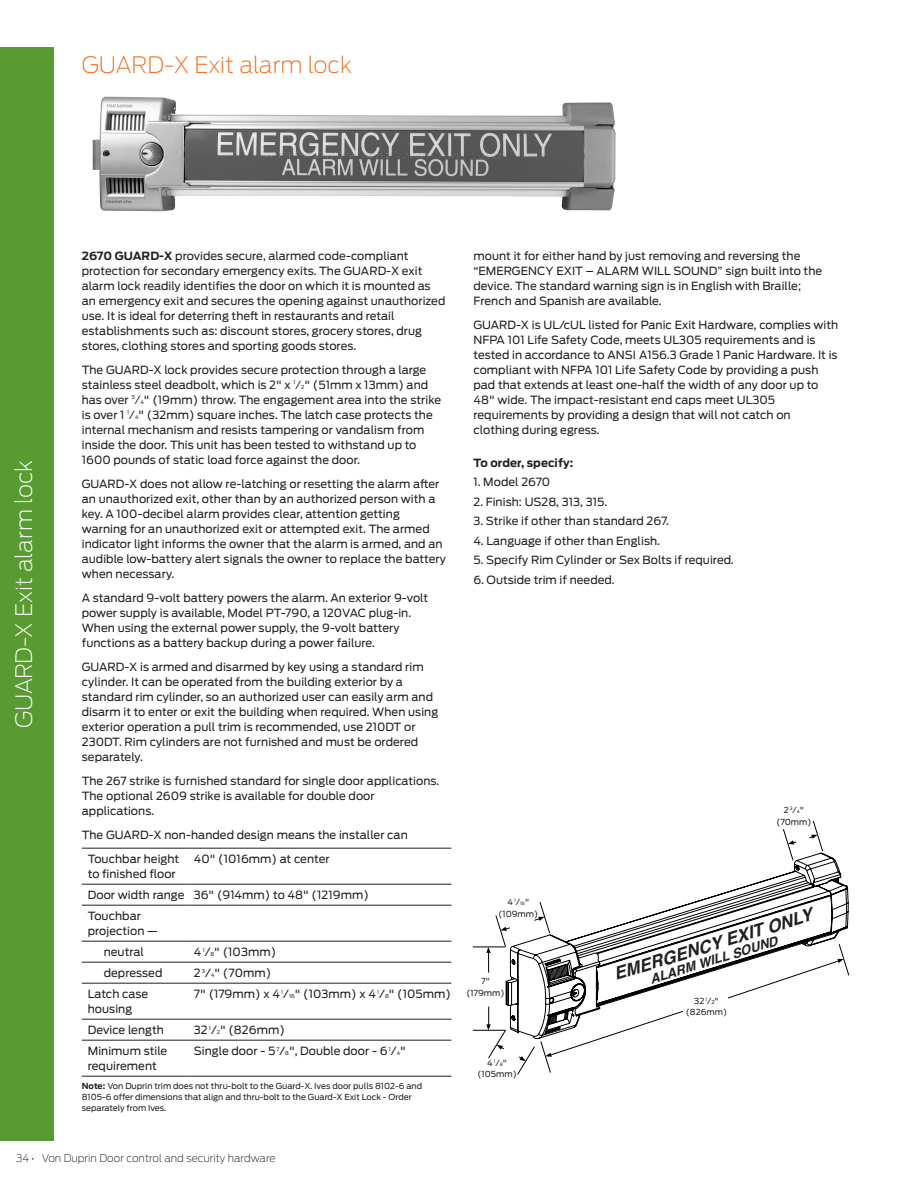
<style>
.page{position:relative;width:918px;height:1188px;background:#fff}
.page>*{position:absolute;margin:0;border:0;box-sizing:border-box;transform-origin:0 0}
.t1{font:200 22.5px "Antenna";letter-spacing:-.015em;color:#fff}
.page_heads{font:200 22.5px "Antenna";color:#f36e21}
.t2{font:italic 700 17.4px "Helvetica";color:#231f20}
.t3{font:italic 700 13.05px "Helvetica";color:#231f20}
._7_5_10_AntReg{font:11.25px/15px "Antenna";letter-spacing:.005em;color:#231f20}
._7_5_10_Chart_text{font:11.25px/15px "Antenna";letter-spacing:.005em;color:#231f20}
._7_5_10_Body_Bullet{font:11.25px "Antenna";letter-spacing:.005em;color:#231f20}
._7_5_10_AntBold{font:700 11.25px "Antenna";letter-spacing:.005em;color:#231f20}
.t4{font:200 10.5px "Antenna";color:#231f20}
._5_5_7_5_Note{font:8.25px/11.2px "Antenna";color:#231f20;text-align:center}
.s1{font-weight:700}
.s2{font-size:5.25px}
.s3{font-size:4.5px}
</style>
<div class="page">
<div style="left:0;top:47px;width:54px;height:1094px;background:#589b31"></div>
<img style="left:93px;top:97px;width:523px;height:114px">
<svg style="left:505px;top:852px;width:344px;height:181px"></svg>
<hr style="left:473px;top:947px;width:32px;height:1px;background:#000">
<hr style="left:473px;top:1030px;width:32px;height:1px;background:#000">
<svg style="left:486px;top:1007px;width:20px;height:52px"></svg>
<svg style="left:534px;top:902px;width:16px;height:32px"></svg>
<svg style="left:486px;top:915px;width:24px;height:58px"></svg>
<svg style="left:809px;top:822px;width:14px;height:30px"></svg>
<svg style="left:783px;top:829px;width:14px;height:32px"></svg>
<svg style="left:727px;top:944px;width:122px;height:55px"></svg>
<svg style="left:517px;top:1011px;width:166px;height:64px"></svg>
<hr style="left:82px;top:848px;width:106px;height:1px;background:#231f20">
<hr style="left:188px;top:848px;width:263px;height:1px;background:#231f20">
<hr style="left:82px;top:884px;width:106px;height:1px;background:#231f20">
<hr style="left:188px;top:884px;width:263px;height:1px;background:#231f20">
<hr style="left:82px;top:905px;width:106px;height:1px;background:#231f20">
<hr style="left:188px;top:905px;width:263px;height:1px;background:#231f20">
<hr style="left:82px;top:941px;width:106px;height:1px;background:#231f20">
<hr style="left:188px;top:941px;width:263px;height:1px;background:#231f20">
<hr style="left:82px;top:962px;width:106px;height:1px;background:#231f20">
<hr style="left:188px;top:962px;width:263px;height:1px;background:#231f20">
<hr style="left:82px;top:983px;width:106px;height:1px;background:#231f20">
<hr style="left:188px;top:983px;width:263px;height:1px;background:#231f20">
<hr style="left:82px;top:1019px;width:106px;height:1px;background:#231f20">
<hr style="left:188px;top:1019px;width:263px;height:1px;background:#231f20">
<hr style="left:82px;top:1040px;width:106px;height:1px;background:#231f20">
<hr style="left:188px;top:1040px;width:263px;height:1px;background:#231f20">
<hr style="left:82px;top:1076px;width:106px;height:1px;background:#231f20">
<hr style="left:188px;top:1076px;width:263px;height:1px;background:#231f20">
<p class="page_heads" style="left:82px;top:51px;width:272px">GUARD-X Exit alarm lock</p>
<p class="t1" style="left:10px;top:728px;width:269px;rotate:-90deg">GUARD-X Exit alarm lock</p>
<p class="_7_5_10_AntReg" style="left:82px;top:248px;width:365px"><span class="s1">2670 GUARD-X</span> provides secure, alarmed code-compliant protection for secondary emergency exits. The GUARD-X exit alarm lock readily identifies the door on which it is mounted as an emergency exit and secures the opening against unauthorized use. It is ideal for deterring theft in restaurants and retail establishments such as: discount stores, grocery stores, drug stores, clothing stores and sporting goods stores.</p>
<p class="_7_5_10_AntReg" style="left:82px;top:362px;width:361px">The GUARD-X lock provides secure protection through a large stainless steel deadbolt, which is 2" x <sup>1</sup>⁄<span class="s2">2</span>" (51mm x 13mm) and has over <sup>3</sup>⁄<span class="s2">4</span>" (19mm) throw. The engagement area into the strike is over 1 <sup>1</sup>⁄<span class="s2">4</span>" (32mm) square inches. The latch case protects the internal mechanism and resists tampering or vandalism from inside the door. This unit has been tested to withstand up to 1600 pounds of static load force against the door.</p>
<p class="_7_5_10_AntReg" style="left:82px;top:476px;width:366px">GUARD-X does not allow re-latching or resetting the alarm after an unauthorized exit, other than by an authorized person with a key. A 100-decibel alarm provides clear, attention getting warning for an unauthorized exit or attempted exit. The armed indicator light informs the owner that the alarm is armed, and an audible low-battery alert signals the owner to replace the battery when necessary.</p>
<p class="_7_5_10_AntReg" style="left:82px;top:590px;width:348px">A standard 9-volt battery powers the alarm. An exterior 9-volt power supply is available, Model PT-790, a 120VAC plug-in.<br>When using the external power supply, the 9-volt battery functions as a battery backup during a power failure.</p>
<p class="_7_5_10_AntReg" style="left:82px;top:659px;width:358px">GUARD-X is armed and disarmed by key using a standard rim cylinder. It can be operated from the building exterior by a standard rim cylinder, so an authorized user can easily arm and disarm it to enter or exit the building when required. When using exterior operation a pull trim is recommended, use 210DT or 230DT. Rim cylinders are not furnished and must be ordered separately.</p>
<p class="_7_5_10_AntReg" style="left:82px;top:773px;width:359px">The 267 strike is furnished standard for single door applications.<br>The optional 2609 strike is available for double door applications.</p>
<p class="_7_5_10_AntReg" style="left:82px;top:827px;width:327px">The GUARD-X non-handed design means the installer can</p>
<p class="_7_5_10_Chart_text" style="left:88px;top:851px;width:93px">Touchbar height to finished floor</p>
<p class="_7_5_10_Chart_text" style="left:194px;top:851px;width:137px">40" (1016mm) at center</p>
<p class="_7_5_10_Chart_text" style="left:88px;top:887px;width:98px">Door width range</p>
<p class="_7_5_10_Chart_text" style="left:194px;top:887px;width:176px">36" (914mm) to 48" (1219mm)</p>
<p class="_7_5_10_Chart_text" style="left:88px;top:908px;width:71px">Touchbar projection —</p>
<p class="_7_5_10_Chart_text" style="left:104px;top:944px;width:42px">neutral</p>
<p class="_7_5_10_Chart_text" style="left:194px;top:944px;width:84px">4 <sup>1</sup>/<span class="s2">8</span>" (103mm)</p>
<p class="_7_5_10_Chart_text" style="left:104px;top:965px;width:60px">depressed</p>
<p class="_7_5_10_Chart_text" style="left:194px;top:965px;width:79px">2 <sup>3</sup>/<span class="s2">4</span>" (70mm)</p>
<p class="_7_5_10_Chart_text" style="left:88px;top:986px;width:62px">Latch case housing</p>
<p class="_7_5_10_Chart_text" style="left:194px;top:986px;width:259px">7" (179mm) x 4 <sup>1</sup>/<span class="s2">16</span>" (103mm) x 4 <sup>1</sup>/<span class="s2">8</span>" (105mm)</p>
<p class="_7_5_10_Chart_text" style="left:88px;top:1022px;width:78px">Device length</p>
<p class="_7_5_10_Chart_text" style="left:194px;top:1022px;width:93px">32 <sup>1</sup>/<span class="s2">2</span>" (826mm)</p>
<p class="_7_5_10_Chart_text" style="left:88px;top:1043px;width:81px">Minimum stile requirement</p>
<p class="_7_5_10_Chart_text" style="left:194px;top:1043px;width:214px">Single door - 5 <sup>7</sup>/<span class="s2">8</span>", Double door - 6 <sup>1</sup>/<span class="s2">4</span>"</p>
<p class="_5_5_7_5_Note" style="left:82px;top:1080px;width:342px;text-align:left"><span class="s1">Note:</span> Von Duprin trim does not thru-bolt to the Guard-X. Ives door pulls 8102-6 and<br>8105-6 offer dimensions that align and thru-bolt to the Guard-X Exit Lock - Order separately from Ives.</p>
<p class="t4" style="left:16px;top:1151px;width:261px">34 • Von Duprin Door control and security hardware</p>
<p class="_7_5_10_AntReg" style="left:473px;top:248px;width:350px">mount it for either hand by just removing and reversing the “EMERGENCY EXIT – ALARM WILL SOUND” sign built into the device. The standard warning sign is in English with Braille; French and Spanish are available.</p>
<p class="_7_5_10_AntReg" style="left:473px;top:317px;width:366px">GUARD-X is UL/cUL listed for Panic Exit Hardware, complies with NFPA 101 Life Safety Code, meets UL305 requirements and is tested in accordance to ANSI A156.3 Grade 1 Panic Hardware. It is compliant with NFPA 101 Life Safety Code by providing a push pad that extends at least one-half the width of any door up to 48" wide. The impact-resistant end caps meet UL305 requirements by providing a design that will not catch on clothing during egress.</p>
<p class="_7_5_10_AntBold" style="left:473px;top:455px;width:101px">To order, specify:</p>
<p class="_7_5_10_Body_Bullet" style="left:473px;top:474px;width:78px">1. Model 2670</p>
<p class="_7_5_10_Body_Bullet" style="left:473px;top:494px;width:135px">2. Finish: US28, 313, 315.</p>
<p class="_7_5_10_Body_Bullet" style="left:473px;top:513px;width:197px">3. Strike if other than standard 267.</p>
<p class="_7_5_10_Body_Bullet" style="left:473px;top:533px;width:188px">4. Language if other than English.</p>
<p class="_7_5_10_Body_Bullet" style="left:473px;top:552px;width:262px">5. Specify Rim Cylinder or Sex Bolts if required.</p>
<p class="_7_5_10_Body_Bullet" style="left:473px;top:572px;width:143px">6. Outside trim if needed.</p>
<p class="_5_5_7_5_Note" style="left:499px;top:897px;width:41px">4 <sup>1</sup>/<span class="s3">16</span>" (109mm)</p>
<p class="_5_5_7_5_Note" style="left:466px;top:976px;width:39px">7" (179mm)</p>
<p class="_5_5_7_5_Note" style="left:477px;top:1057px;width:41px">4 <sup>1</sup>/<span class="s3">8</span>" (105mm)</p>
<p class="_5_5_7_5_Note" style="left:776px;top:805px;width:37px">2 <sup>3</sup>/<span class="s3">4</span>" (70mm)</p>
<p class="t2" style="left:610px;top:961px;width:208px;rotate:-17deg">EMERGENCY EXIT ONLY</p>
<p class="t3" style="left:647px;top:969px;width:134px;rotate:-17deg">ALARM WILL SOUND</p>
<p class="_5_5_7_5_Note" style="left:686px;top:995px;width:43px">32 <sup>1</sup>/<span class="s2">2</span>" (826mm)</p>
</div>
